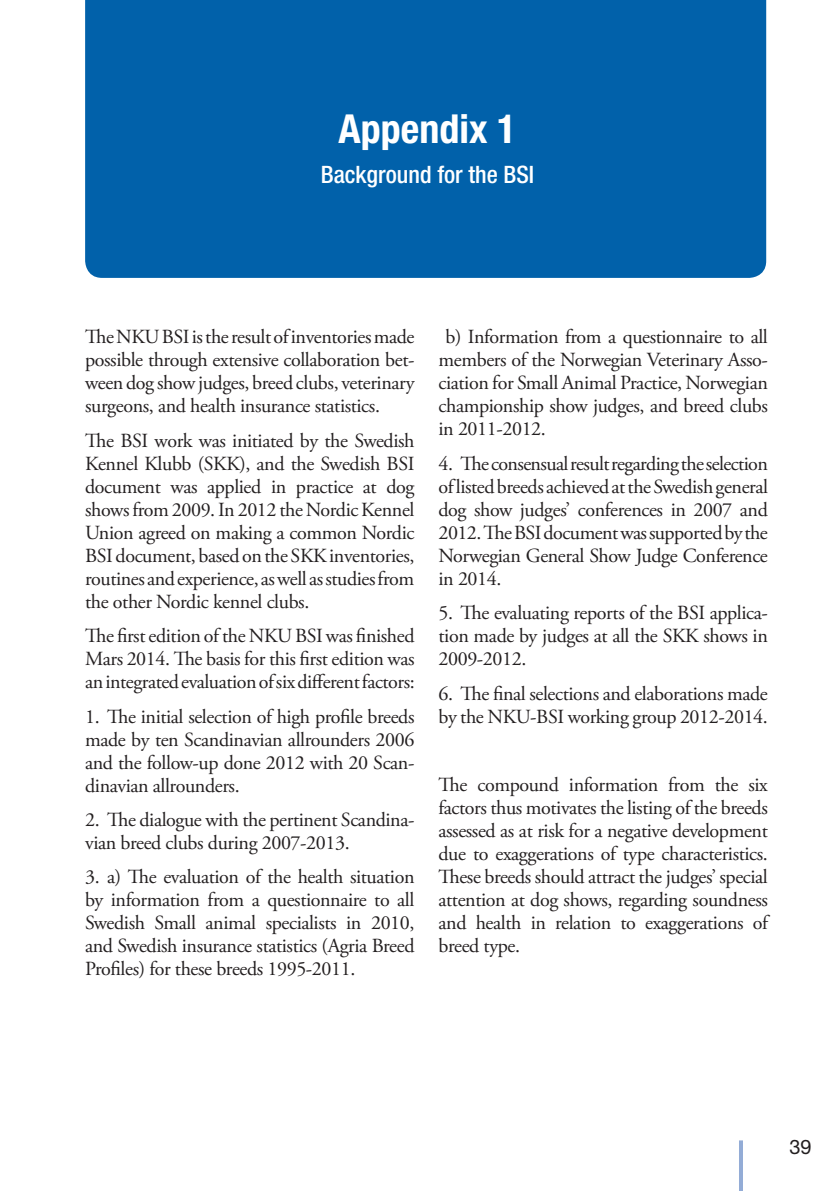
<style>
.page{position:relative;width:840px;height:1191px;background:#fff}
.page>*{position:absolute;margin:0;border:0;box-sizing:border-box;transform-origin:0 0}
.Huvudrubrik{font:700 condensed 40px "Helvetica Neue LT Std";color:#fff}
.Huvudrubrik_-_underr{font:500 condensed 24px "Helvetica Neue LT Std";color:#fff}
.Brödtext{font:20px/23px "Adobe Garamond Pro";letter-spacing:-.02em;color:#231f20;text-align:justify}
.t1{font:20px "Helvetica Neue LT Std";color:#231f20}
</style>
<div class="page">
<svg style="left:739px;top:1140px;width:3px;height:51px"></svg>
<div style="left:85px;top:0;width:680px;height:278px;background:#0161aa"></div>
<p class="Huvudrubrik" style="left:338px;top:105px;width:179px">Appendix 1</p>
<p class="Huvudrubrik_-_underr" style="left:320px;top:160px;width:215px">Background for the BSI</p>
<p class="Brödtext" style="left:85px;top:326px;width:331px">The NKU BSI is the result of inventories made possible through extensive collaboration bet&shy;ween dog show judges, breed clubs, veterinary surgeons, and health insurance statistics.</p>
<p class="Brödtext" style="left:85px;top:430px;width:331px">The BSI work was initiated by the Swedish Kennel Klubb (SKK), and the Swedish BSI document was applied in practice at dog shows from 2009. In 2012 the Nordic Kennel Union agreed on making a common Nordic BSI document, based on the SKK inventories, routines and experience, as well as studies from the other Nordic kennel clubs.</p>
<p class="Brödtext" style="left:85px;top:625px;width:331px">The first edition of the NKU BSI was finished Mars 2014. The basis for this first edition was an integrated evaluation of six different factors:</p>
<p class="Brödtext" style="left:85px;top:705px;width:331px">1. The initial selection of high profile breeds made by ten Scandinavian allrounders 2006 and the follow-up done 2012 with 20 Scan&shy;dinavian allrounders.</p>
<p class="Brödtext" style="left:85px;top:809px;width:331px">2. The dialogue with the pertinent Scandina&shy;vian breed clubs during 2007-2013.</p>
<p class="Brödtext" style="left:85px;top:866px;width:331px">3. a) The evaluation of the health situation by information from a questionnaire to all Swedish Small animal specialists in 2010, and Swedish insurance statistics (Agria Breed Profiles) for these breeds 1995-2011.</p>
<p class="Brödtext" style="left:438px;top:326px;width:331px;text-indent:7px">b) Information from a questionnaire to all members of the Norwegian Veterinary Asso&shy;ciation for Small Animal Practice, Norwegian championship show judges, and breed clubs in 2011-2012.</p>
<p class="Brödtext" style="left:438px;top:453px;width:331px">4. The consensual result regarding the selection of listed breeds achieved at the Swedish general dog show judges’ conferences in 2007 and 2012. The BSI document was supported by the Norwegian General Show Judge Conference in 2014.</p>
<p class="Brödtext" style="left:438px;top:602px;width:331px">5. The evaluating reports of the BSI applica&shy;tion made by judges at all the SKK shows in 2009-2012.</p>
<p class="Brödtext" style="left:438px;top:682px;width:330px">6. The final selections and elaborations made by the NKU-BSI working group 2012-2014.</p>
<p class="Brödtext" style="left:438px;top:774px;width:331px">The compound information from the six factors thus motivates the listing of the breeds assessed as at risk for a negative development due to exaggerations of type characteristics.<br>These breeds should attract the judges’ special attention at dog shows, regarding soundness and health in relation to exaggerations of breed type.</p>
<p class="t1" style="left:788px;top:1135px;width:24px">39</p>
</div>
